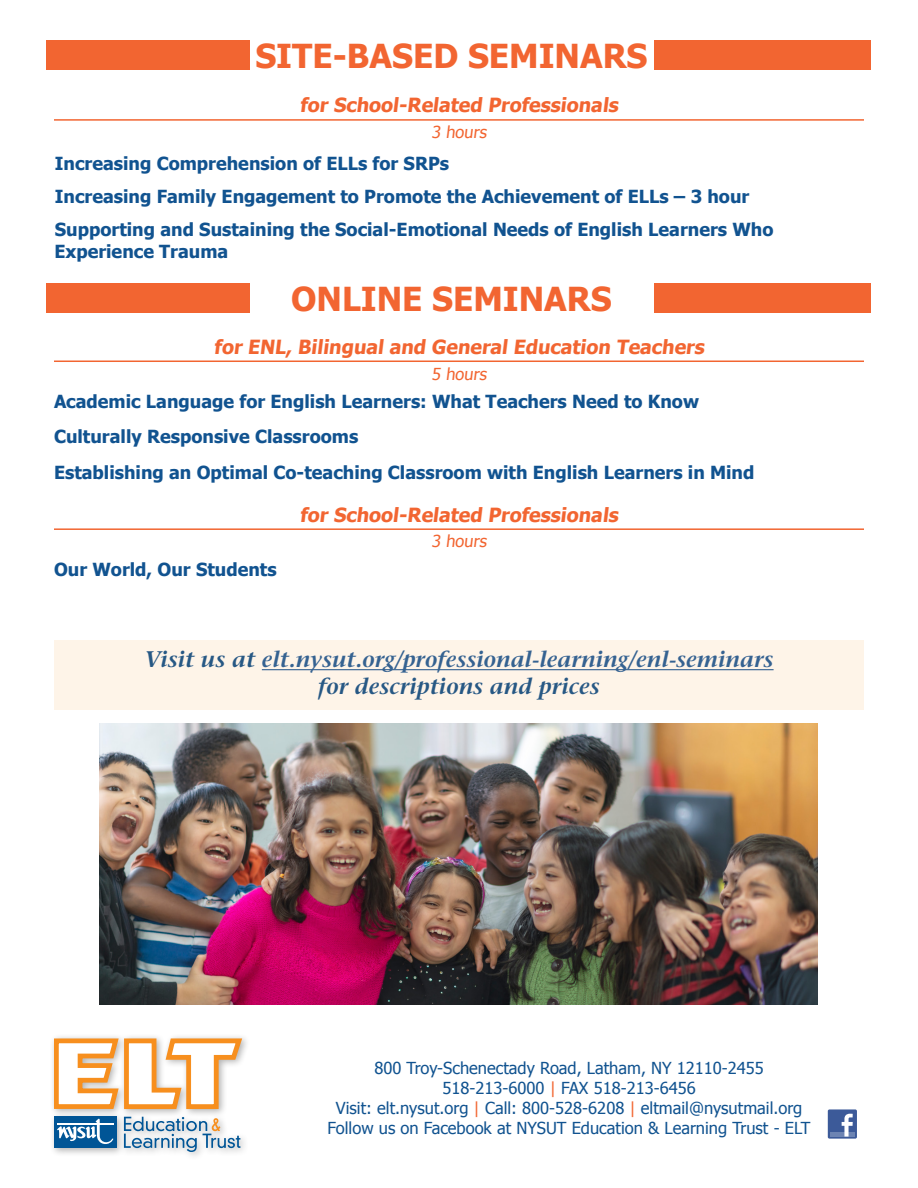
<style>
.page{position:relative;width:918px;height:1188px;background:#fff}
.page>*{position:absolute;margin:0;border:0;box-sizing:border-box;transform-origin:0 0}
.t1{font:700 33px "Tahoma";color:#f26531}
.t2{font:italic 600 22.5px/27px "Stone Serif";color:#215e9e;text-align:center}
.t3{font:700 19.5px "Tahoma";color:#f26531}
.t4{font:700 18px/33px "Tahoma";color:#115390}
.t5{font:16.5px/19.8px "Tahoma";color:#115390;text-align:center}
.t6{font:16.5px "Tahoma";color:#f26531}
.s1{color:#115390}
.s2{color:#f26531}
</style>
<div class="page">
<svg style="left:52px;top:1036px;width:194px;height:116px"></svg>
<hr style="left:57px;top:1124px;width:56px;height:1px;background:#fff">
<hr style="left:54px;top:119px;width:810px;height:2px;background:#f26531">
<hr style="left:54px;top:361px;width:810px;height:1px;background:#f26531">
<hr style="left:54px;top:528px;width:810px;height:2px;background:#f26531">
<div style="left:54px;top:640px;width:810px;height:69px;background:#fef4e8"></div>
<img style="left:100px;top:723px;width:718px;height:281px">
<div style="left:46px;top:41px;width:825px;height:29px;background:#f26531"></div>
<div style="left:250px;top:39px;width:403px;height:34px;background:#fff"></div>
<div style="left:46px;top:284px;width:825px;height:29px;background:#f26531"></div>
<div style="left:250px;top:282px;width:403px;height:34px;background:#fff"></div>
<div style="left:828px;top:1109px;width:29px;height:30px;background:#3c5a99;border-radius:2px"></div>
<div style="left:830px;top:1132px;width:25px;height:5px;background:#6d84b3"></div>
<svg style="left:842px;top:1114px;width:11px;height:23px"></svg>
<h1 class="t1" style="left:255px;top:33px;width:394px">SITE-BASED SEMINARS</h1>
<p class="t3" style="left:300px;top:92px;width:323px">for School-Related Professionals</p>
<p class="t6" style="left:432px;top:121px;width:59px">3 hours</p>
<p class="t4" style="left:55px;top:146px;width:720px">Increasing Comprehension of ELLs for SRPs<br>Increasing Family Engagement to Promote the Achievement of ELLs – 3 hour<br>Supporting and Sustaining the Social-Emotional Needs of English Learners Who</p>
<p class="t4" style="left:54px;top:234px;width:175px">Experience Trauma</p>
<h1 class="t1" style="left:291px;top:276px;width:322px">ONLINE SEMINARS</h1>
<p class="t3" style="left:214px;top:333px;width:495px">for ENL, Bilingual and General Education Teachers</p>
<p class="t6" style="left:432px;top:363px;width:59px">5 hours</p>
<p class="t4" style="left:54px;top:383px;width:702px;line-height:35.1px">Academic Language for English Learners: What Teachers Need to Know<br>Culturally Responsive Classrooms<br>Establishing an Optimal Co-teaching Classroom with English Learners in Mind</p>
<p class="t3" style="left:300px;top:501px;width:323px">for School-Related Professionals</p>
<p class="t6" style="left:432px;top:530px;width:59px">3 hours</p>
<p class="t4" style="left:54px;top:551px;width:224px">Our World, Our Students</p>
<p class="t2" style="left:144px;top:646px;width:631px"><span class="s1">Visit us at</span> elt.nysut.org/professional-learning/enl-seminars <span class="s1">for descriptions and prices</span></p>
<p class="t5" style="left:328px;top:1058px;width:484px">800 Troy-Schenectady Road, Latham, NY 12110-2455<br>518-213-6000 <span class="s2">|</span> FAX 518-213-6456<br>Visit: elt.nysut.org <span class="s2">|</span> Call: 800-528-6208 <span class="s2">|</span> eltmail@nysutmail.org Follow us on Facebook at NYSUT Education &amp; Learning Trust - ELT</p>
</div>
